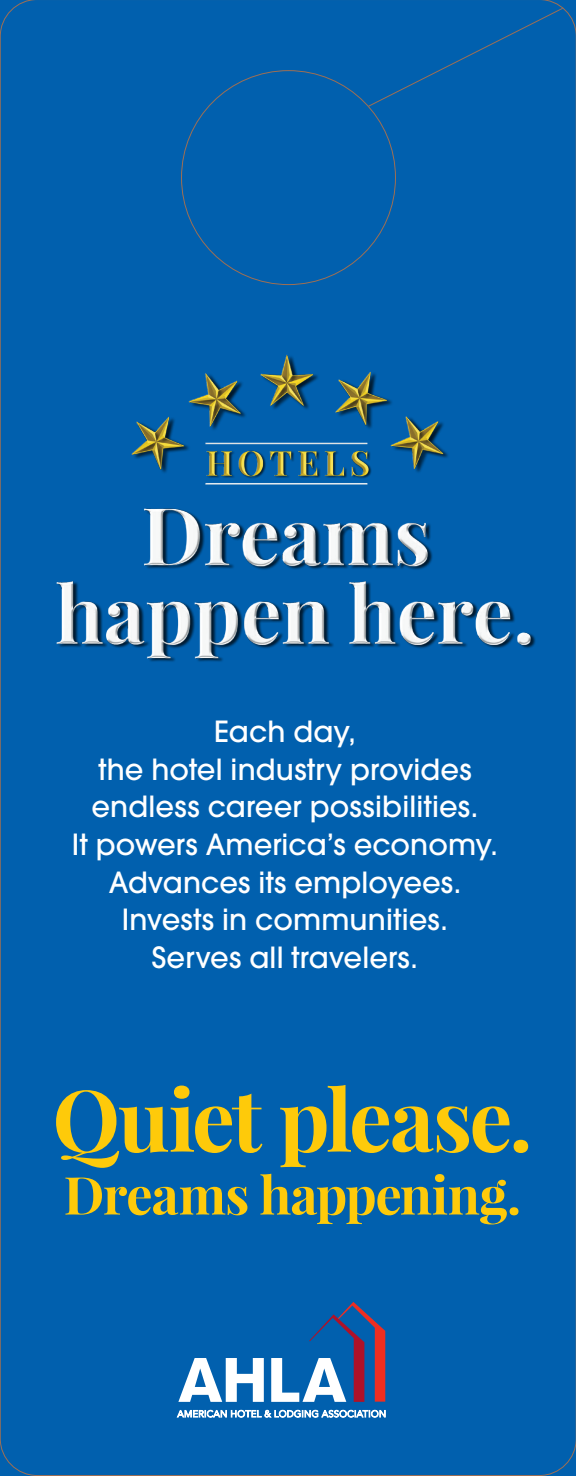
<style>
.page{position:relative;width:576px;height:1476px;background:#0160ae}
.page>*{position:absolute;margin:0;border:0;box-sizing:border-box;transform-origin:0 0}
.t1{font:700 85.4px "Playfair Display";letter-spacing:-.03em;color:#feca0a}
.t2{font:700 52.4px "Playfair Display";letter-spacing:-.02em;color:#feca0a}
.t3{font:500 29px/37.8px "Avant Garde";letter-spacing:.005em;color:#fff}
</style>
<div class="page">
<svg style="left:367px;top:7px;width:197px;height:100px"></svg>
<img style="left:56px;top:354px;width:480px;height:308px">
<svg style="left:178px;top:1358px;width:86px;height:44px"></svg>
<svg style="left:177px;top:1409px;width:209px;height:9px"></svg>
<svg style="left:271px;top:1302px;width:114px;height:100px"></svg>
<p class="t3" style="left:214px;top:713px;width:144px">Each day,</p>
<p class="t3" style="left:92px;top:750px;width:388px">the hotel industry provides endless career possibilities.</p>
<p class="t3" style="left:72px;top:826px;width:428px">It powers America’s economy.</p>
<p class="t3" style="left:109px;top:863px;width:354px">Advances its employees.</p>
<p class="t3" style="left:122px;top:901px;width:328px">Invests in communities.</p>
<p class="t3" style="left:152px;top:939px;width:268px">Serves all travelers.</p>
<p class="t1" style="left:52px;top:1066px;width:482px">Quiet please.</p>
<p class="t2" style="left:64px;top:1162px;width:459px">Dreams happening.</p>
</div>
